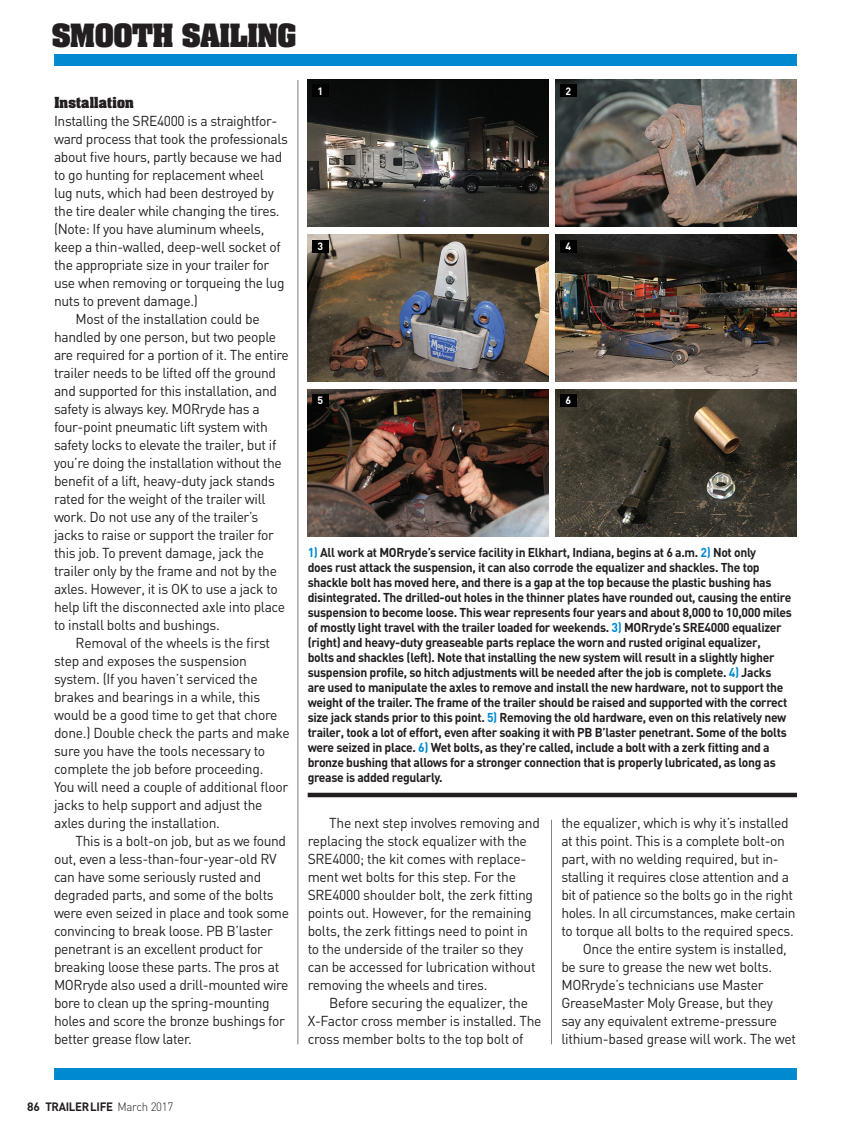
<style>
.page{position:relative;width:851px;height:1134px;background:#fff}
.page>*{position:absolute;margin:0;border:0;box-sizing:border-box;transform-origin:0 0}
.t1{font:700 31.5px "Aachen BT";letter-spacing:-.05em;color:#231f20}
.t2{font:700 15px "Aachen BT";letter-spacing:-.03em;color:#231f20}
.t3{font:14.25px/18px "DIN";letter-spacing:-.025em;color:#231f20}
.t4{font:700 12.75px/15px "DIN";letter-spacing:-.025em;color:#231f20;scale:.95 1}
.t5{font:700 12px "DIN";letter-spacing:-.025em;color:#231f20}
.t6{font:700 10.5px "DIN";color:#fff}
.s1{color:#0089cf}
.s2{font-weight:300}
</style>
<div class="page">
<div style="left:54px;top:1068px;width:742px;height:12px;background:#0089cf"></div>
<hr style="left:297px;top:80px;width:1px;height:964px;background:#231f20">
<hr style="left:551px;top:820px;width:1px;height:224px;background:#231f20">
<img style="left:308px;top:80px;width:240px;height:147px">
<img style="left:308px;top:235px;width:240px;height:147px">
<img style="left:308px;top:390px;width:240px;height:147px">
<img style="left:556px;top:80px;width:240px;height:147px">
<img style="left:556px;top:235px;width:240px;height:147px">
<img style="left:556px;top:390px;width:240px;height:147px">
<hr style="left:308px;top:793px;width:488px;height:4px;background:#231f20">
<div style="left:54px;top:54px;width:742px;height:12px;background:#0089cf"></div>
<div style="left:312px;top:84px;width:16px;height:13px;background:#000"></div>
<div style="left:312px;top:240px;width:16px;height:12px;background:#000"></div>
<div style="left:312px;top:394px;width:16px;height:13px;background:#000"></div>
<div style="left:560px;top:84px;width:16px;height:13px;background:#000"></div>
<div style="left:560px;top:240px;width:16px;height:12px;background:#000"></div>
<div style="left:560px;top:394px;width:16px;height:13px;background:#000"></div>
<h1 class="t1" style="left:51px;top:16px;width:247px">SMOOTH SAILING</h1>
<p class="t2" style="left:54px;top:93px;width:82px">Installation</p>
<p class="t3" style="left:54px;top:112px;width:225px">Installing the SRE4000 is a straightfor-</p>
<p class="t3" style="left:54px;top:130px;width:235px">ward process that took the professionals</p>
<p class="t3" style="left:54px;top:148px;width:230px">about five hours, partly because we had</p>
<p class="t3" style="left:54px;top:166px;width:211px">to go hunting for replacement wheel</p>
<p class="t3" style="left:54px;top:184px;width:221px">lug nuts, which had been destroyed by</p>
<p class="t3" style="left:54px;top:202px;width:227px">the tire dealer while changing the tires.</p>
<p class="t3" style="left:54px;top:220px;width:212px">(Note: If you have aluminum wheels,</p>
<p class="t3" style="left:54px;top:238px;width:228px">keep a thin-walled, deep-well socket of</p>
<p class="t3" style="left:54px;top:256px;width:217px">the appropriate size in your trailer for</p>
<p class="t3" style="left:54px;top:274px;width:232px">use when removing or torqueing the lug</p>
<p class="t3" style="left:54px;top:292px;width:145px">nuts to prevent damage.)</p>
<p class="t3" style="left:76px;top:310px;width:185px">Most of the installation could be</p>
<p class="t3" style="left:54px;top:328px;width:223px">handled by one person, but two people</p>
<p class="t3" style="left:54px;top:346px;width:236px">are required for a portion of it. The entire</p>
<p class="t3" style="left:54px;top:364px;width:223px">trailer needs to be lifted off the ground</p>
<p class="t3" style="left:54px;top:382px;width:225px">and supported for this installation, and</p>
<p class="t3" style="left:54px;top:400px;width:207px">safety is always key. MORryde has a</p>
<p class="t3" style="left:54px;top:418px;width:215px">four-point pneumatic lift system with</p>
<p class="t3" style="left:54px;top:436px;width:224px">safety locks to elevate the trailer, but if</p>
<p class="t3" style="left:54px;top:454px;width:229px">you’re doing the installation without the</p>
<p class="t3" style="left:54px;top:472px;width:222px">benefit of a lift, heavy-duty jack stands</p>
<p class="t3" style="left:54px;top:490px;width:213px">rated for the weight of the trailer will</p>
<p class="t3" style="left:54px;top:508px;width:206px">work. Do not use any of the trailer’s</p>
<p class="t3" style="left:54px;top:526px;width:221px">jacks to raise or support the trailer for</p>
<p class="t3" style="left:54px;top:544px;width:211px">this job. To prevent damage, jack the</p>
<p class="t3" style="left:54px;top:562px;width:224px">trailer only by the frame and not by the</p>
<p class="t3" style="left:54px;top:580px;width:225px">axles. However, it is OK to use a jack to</p>
<p class="t3" style="left:54px;top:598px;width:233px">help lift the disconnected axle into place</p>
<p class="t3" style="left:54px;top:616px;width:167px">to install bolts and bushings.</p>
<p class="t3" style="left:76px;top:634px;width:196px">Removal of the wheels is the first</p>
<p class="t3" style="left:54px;top:652px;width:194px">step and exposes the suspension</p>
<p class="t3" style="left:54px;top:670px;width:205px">system. (If you haven’t serviced the</p>
<p class="t3" style="left:54px;top:688px;width:208px">brakes and bearings in a while, this</p>
<p class="t3" style="left:54px;top:706px;width:225px">would be a good time to get that chore</p>
<p class="t3" style="left:54px;top:724px;width:237px">done.) Double check the parts and make</p>
<p class="t3" style="left:54px;top:742px;width:213px">sure you have the tools necessary to</p>
<p class="t3" style="left:54px;top:760px;width:211px">complete the job before proceeding.</p>
<p class="t3" style="left:54px;top:778px;width:236px">You will need a couple of additional floor</p>
<p class="t3" style="left:54px;top:796px;width:210px">jacks to help support and adjust the</p>
<p class="t3" style="left:54px;top:814px;width:167px">axles during the installation.</p>
<p class="t3" style="left:76px;top:832px;width:212px">This is a bolt-on job, but as we found</p>
<p class="t3" style="left:54px;top:850px;width:224px">out, even a less-than-four-year-old RV</p>
<p class="t3" style="left:54px;top:868px;width:209px">can have some seriously rusted and</p>
<p class="t3" style="left:54px;top:886px;width:221px">degraded parts, and some of the bolts</p>
<p class="t3" style="left:54px;top:904px;width:236px">were even seized in place and took some</p>
<p class="t3" style="left:54px;top:922px;width:220px">convincing to break loose. PB B’laster</p>
<p class="t3" style="left:54px;top:940px;width:210px">penetrant is an excellent product for</p>
<p class="t3" style="left:54px;top:958px;width:227px">breaking loose these parts. The pros at</p>
<p class="t3" style="left:54px;top:976px;width:236px">MORryde also used a drill-mounted wire</p>
<p class="t3" style="left:54px;top:994px;width:217px">bore to clean up the spring-mounting</p>
<p class="t3" style="left:54px;top:1012px;width:232px">holes and score the bronze bushings for</p>
<p class="t3" style="left:54px;top:1030px;width:139px">better grease flow later.</p>
<p class="t6" style="left:317px;top:84px;width:7px">1</p>
<p class="t6" style="left:565px;top:84px;width:7px">2</p>
<p class="t6" style="left:317px;top:239px;width:7px">3</p>
<p class="t6" style="left:565px;top:239px;width:7px">4</p>
<p class="t6" style="left:317px;top:394px;width:7px">5</p>
<p class="t6" style="left:565px;top:394px;width:7px">6</p>
<p class="t4" style="left:308px;top:544px;width:511px"><span class="s1">1)</span> All work at MORryde’s service facility in Elkhart, Indiana, begins at 6 a.m. <span class="s1">2)</span> Not only<br>does rust attack the suspension, it can also corrode the equalizer and shackles. The top shackle bolt has moved here, and there is a gap at the top because the plastic bushing has disintegrated. The drilled-out holes in the thinner plates have rounded out, causing the entire suspension to become loose. This wear represents four years and about 8,000 to 10,000 miles of mostly light travel with the trailer loaded for weekends. <span class="s1">3)</span> MORryde’s SRE4000 equalizer (right) and heavy-duty greaseable parts replace the worn and rusted original equalizer,<br>bolts and shackles (left). Note that installing the new system will result in a slightly higher suspension profile, so hitch adjustments will be needed after the job is complete. <span class="s1">4)</span> Jacks are used to manipulate the axles to remove and install the new hardware, not to support the weight of the trailer. The frame of the trailer should be raised and supported with the correct size jack stands prior to this point. <span class="s1">5)</span> Removing the old hardware, even on this relatively new trailer, took a lot of effort, even after soaking it with PB B’laster penetrant. Some of the bolts were seized in place. <span class="s1">6)</span> Wet bolts, as they’re called, include a bolt with a zerk fitting and a bronze bushing that allows for a stronger connection that is properly lubricated, as long as grease is added regularly.</p>
<p class="t3" style="left:307px;top:814px;width:234px;text-indent:22px">The next step involves removing and replacing the stock equalizer with the SRE4000; the kit comes with replace&shy;ment wet bolts for this step. For the SRE4000 shoulder bolt, the zerk fitting points out. However, for the remaining bolts, the zerk fittings need to point in to the underside of the trailer so they can be accessed for lubrication without removing the wheels and tires.</p>
<p class="t3" style="left:308px;top:994px;width:235px;text-indent:22px">Before securing the equalizer, the<br>X-Factor cross member is installed. The cross member bolts to the top bolt of</p>
<p class="t3" style="left:561px;top:814px;width:229px">the equalizer, which is why it’s installed</p>
<p class="t3" style="left:561px;top:832px;width:225px">at this point. This is a complete bolt-on</p>
<p class="t3" style="left:561px;top:850px;width:219px">part, with no welding required, but in-</p>
<p class="t3" style="left:561px;top:868px;width:229px">stalling it requires close attention and a</p>
<p class="t3" style="left:561px;top:886px;width:233px">bit of patience so the bolts go in the right</p>
<p class="t3" style="left:561px;top:904px;width:236px">holes. In all circumstances, make certain</p>
<p class="t3" style="left:561px;top:922px;width:234px">to torque all bolts to the required specs.</p>
<p class="t3" style="left:583px;top:940px;width:205px">Once the entire system is installed,</p>
<p class="t3" style="left:561px;top:958px;width:212px">be sure to grease the new wet bolts.</p>
<p class="t3" style="left:561px;top:976px;width:204px">MORryde’s technicians use Master</p>
<p class="t3" style="left:561px;top:994px;width:213px">GreaseMaster Moly Grease, but they</p>
<p class="t3" style="left:561px;top:1012px;width:217px">say any equivalent extreme-pressure</p>
<p class="t3" style="left:561px;top:1030px;width:236px">lithium-based grease will work. The wet</p>
<p class="t5" style="left:27px;top:1098px;width:148px">86 TRAILERLIFE <span class="s2">March 2017</span></p>
</div>
